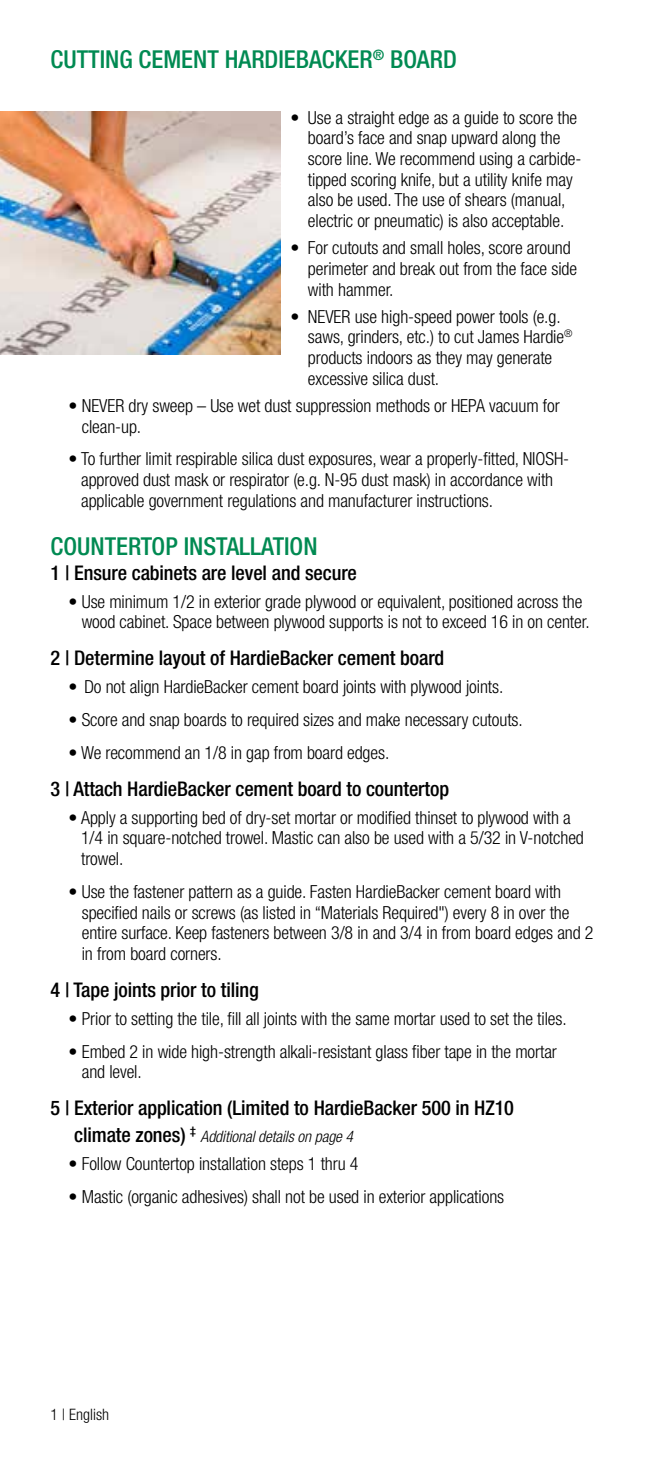
<style>
.page{position:relative;width:648px;height:1458px;background:#fff}
.page>*{position:absolute;margin:0;border:0;box-sizing:border-box;transform-origin:0 0}
.t1{font:500 condensed 24.75px "Helvetica Neue LT Std";color:#008a52}
.t2{font:500 condensed 20.25px "Helvetica Neue LT Std";letter-spacing:-.005em;color:#000}
.t3{font:300 condensed 18px/20.7px "Helvetica Neue LT Std";letter-spacing:-.005em;color:#000}
.t4{font:italic 300 condensed 15.75px "Helvetica Neue LT Std";letter-spacing:-.005em;color:#000}
.t5{font:300 condensed 15.75px "Helvetica Neue LT Std";color:#000}
.s1{font-weight:500;font-style:normal;font-size:20.25px}
</style>
<div class="page">
<img style="left:0;top:111px;width:280px;height:243px">
<h1 class="t1" style="left:51px;top:45px;width:408px">CUTTING CEMENT HARDIEBACKER<sup>®</sup> BOARD</h1>
<p class="t3" style="left:308px;top:107px;width:275px;text-indent:-17px">• Use a straight edge as a guide to score the board’s face and snap upward along the score line. We recommend using a carbide&shy;tipped scoring knife, but a utility knife may also be used. The use of shears (manual, electric or pneumatic) is also acceptable.</p>
<p class="t3" style="left:308px;top:237px;width:271px;text-indent:-17px">• For cutouts and small holes, score around perimeter and break out from the face side with hammer.</p>
<p class="t3" style="left:308px;top:306px;width:266px;text-indent:-17px">• NEVER use high-speed power tools (e.g. saws, grinders, etc.) to cut James Hardie<sup>® </sup>products indoors as they may generate excessive silica dust.</p>
<p class="t3" style="left:82px;top:395px;width:479px;text-indent:-13px">• NEVER dry sweep – Use wet dust suppression methods or HEPA vacuum for clean-up.</p>
<p class="t3" style="left:81px;top:449px;width:490px;text-indent:-12px">• To further limit respirable silica dust exposures, wear a properly-fitted, NIOSH&shy;approved dust mask or respirator (e.g. N-95 dust mask) in accordance with applicable government regulations and manufacturer instructions.</p>
<h1 class="t1" style="left:51px;top:531px;width:268px">COUNTERTOP INSTALLATION</h1>
<p class="t2" style="left:51px;top:560px;width:308px">1 | Ensure cabinets are level and secure</p>
<p class="t3" style="left:82px;top:591px;width:509px;text-indent:-13px">• Use minimum 1/2 in exterior grade plywood or equivalent, positioned across the wood cabinet. Space between plywood supports is not to exceed 16 in on center.</p>
<p class="t2" style="left:51px;top:646px;width:395px">2 | Determine layout of HardieBacker cement board</p>
<p class="t3" style="left:69px;top:676px;width:436px">• Do not align HardieBacker cement board joints with plywood joints.</p>
<p class="t3" style="left:69px;top:709px;width:456px">• Score and snap boards to required sizes and make necessary cutouts.</p>
<p class="t3" style="left:69px;top:742px;width:322px">• We recommend an 1/8 in gap from board edges.</p>
<p class="t2" style="left:51px;top:776px;width:400px">3 | Attach HardieBacker cement board to countertop</p>
<p class="t3" style="left:81px;top:807px;width:504px;text-indent:-12px">• Apply a supporting bed of dry-set mortar or modified thinset to plywood with a<br>1/4 in square-notched trowel. Mastic can also be used with a 5/32 in V-notched trowel.</p>
<p class="t3" style="left:82px;top:881px;width:513px;text-indent:-13px">• Use the fastener pattern as a guide. Fasten HardieBacker cement board with specified nails or screws (as listed in “Materials Required") every 8 in over the entire surface. Keep fasteners between 3/8 in and 3/4 in from board edges and 2 in from board corners.</p>
<p class="t2" style="left:51px;top:978px;width:210px">4 | Tape joints prior to tiling</p>
<p class="t3" style="left:69px;top:1008px;width:500px">• Prior to setting the tile, fill all joints with the same mortar used to set the tiles.</p>
<p class="t3" style="left:82px;top:1041px;width:477px;text-indent:-13px">• Embed 2 in wide high-strength alkali-resistant glass fiber tape in the mortar and level.</p>
<p class="t2" style="left:51px;top:1096px;width:465px">5 | Exterior application (Limited to HardieBacker 500 in HZ10</p>
<p class="t4" style="left:74px;top:1128px;width:280px"><span class="s1">climate zones)</span> <sup>‡</sup> Additional details on page 4</p>
<p class="t3" style="left:69px;top:1153px;width:291px">• Follow Countertop installation steps 1 thru 4</p>
<p class="t3" style="left:69px;top:1186px;width:437px">• Mastic (organic adhesives) shall not be used in exterior applications</p>
<p class="t5" style="left:51px;top:1405px;width:60px">1 | English</p>
</div>
